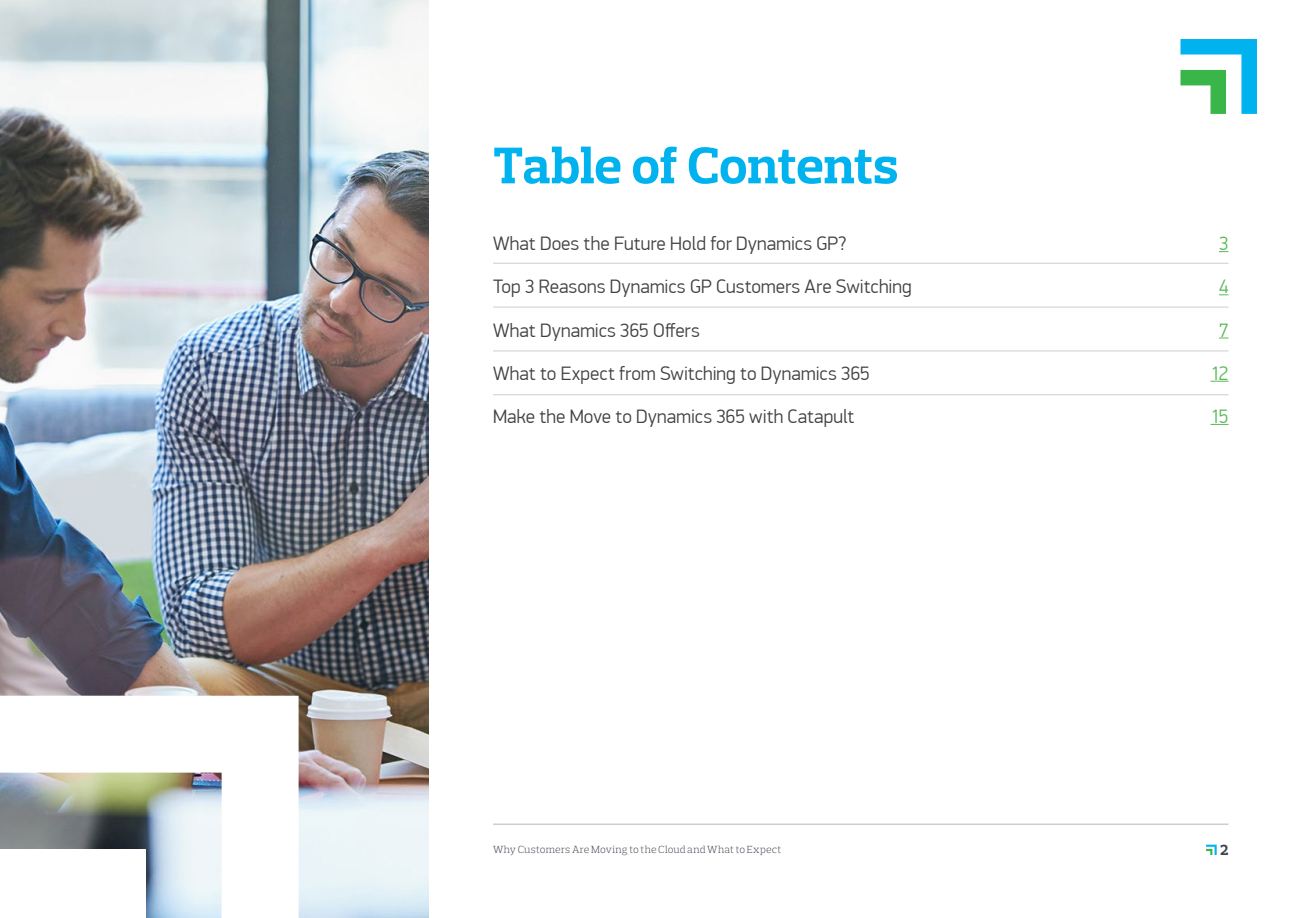
<style>
.page{position:relative;width:1296px;height:918px;background:#fff}
.page>*{position:absolute;margin:0;border:0;box-sizing:border-box;transform-origin:0 0}
.t1{font:700 52.5px "Prelo Slab";letter-spacing:-.01em;color:#00b3ef}
.t2{font:300 19.5px "PF Din Display Pro";letter-spacing:.005em;color:#414042}
.t3{font:300 19.5px "PF Din Display Pro";color:#57ba56}
.t4{font:700 15px "Prelo Slab";color:#3f454f}
.t5{font:300 10.5px "Prelo Slab";letter-spacing:.015em;color:#3f454f}
</style>
<div class="page">
<img style="left:0;top:0;width:428px;height:918px">
<svg style="left:0;top:696px;width:299px;height:222px"></svg>
<svg style="left:1206px;top:845px;width:11px;height:10px"></svg>
<hr style="left:493px;top:824px;width:735px;height:1px;background:#cccecf">
<svg style="left:1210px;top:381px;width:18px;height:1px"></svg>
<svg style="left:1211px;top:424px;width:17px;height:1px"></svg>
<hr style="left:493px;top:263px;width:735px;height:1px;background:#cccecf">
<hr style="left:493px;top:351px;width:735px;height:1px;background:#cccecf">
<hr style="left:493px;top:307px;width:735px;height:1px;background:#cccecf">
<hr style="left:493px;top:394px;width:735px;height:1px;background:#cccecf">
<svg style="left:1180px;top:39px;width:77px;height:75px"></svg>
<h1 class="t1" style="left:493px;top:133px;width:407px">Table of Contents</h1>
<p class="t2" style="left:493px;top:232px;width:355px">What Does the Future Hold for Dynamics GP?</p>
<p class="t3" style="left:1219px;top:232px;width:11px">3</p>
<p class="t2" style="left:493px;top:276px;width:420px">Top 3 Reasons Dynamics GP Customers Are Switching</p>
<p class="t3" style="left:1219px;top:276px;width:11px">4</p>
<p class="t2" style="left:493px;top:319px;width:208px">What Dynamics 365 Offers</p>
<p class="t3" style="left:1219px;top:319px;width:11px">7</p>
<p class="t2" style="left:493px;top:362px;width:378px">What to Expect from Switching to Dynamics 365</p>
<p class="t3" style="left:1210px;top:362px;width:20px">12</p>
<p class="t2" style="left:493px;top:405px;width:363px">Make the Move to Dynamics 365 with Catapult</p>
<p class="t3" style="left:1211px;top:405px;width:19px">15</p>
<p class="t5" style="left:493px;top:843px;width:290px">Why Customers Are Moving to the Cloud and What to Expect</p>
<p class="t4" style="left:1221px;top:841px;width:9px">2</p>
</div>
